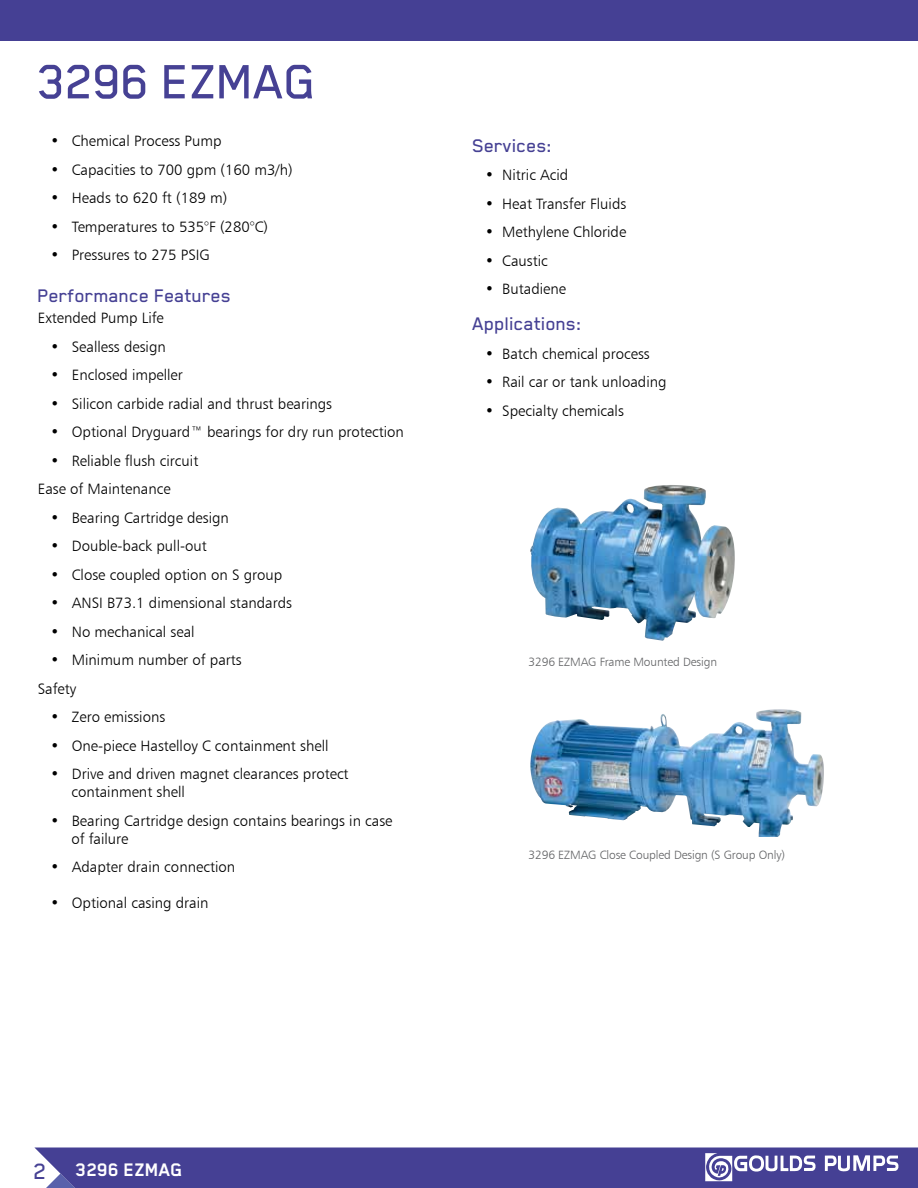
<style>
.page{position:relative;width:918px;height:1188px;background:#fff}
.page>*{position:absolute;margin:0;border:0;box-sizing:border-box;transform-origin:0 0}
.t1{font:500 55.5px "Blender Pro";letter-spacing:-.01em;color:#464194}
.t2{font:500 21px "Blender Pro";color:#464194}
.t3{font:700 21px "Blender Pro";color:#fff}
.t4{font:15px/28.5px "Humanist 777 BT Light B";color:#000}
.t5{font:12px "Humanist 777 BT Light B";letter-spacing:-.01em;color:#636466}
.s1{font-weight:500;font-size:25.5px;color:#464194}
</style>
<div class="page">
<svg style="left:35px;top:1148px;width:883px;height:40px;background:#504c9a"></svg>
<div style="left:0;top:0;width:918px;height:40px;background:#454094"></div>
<img style="left:530px;top:709px;width:294px;height:128px">
<img style="left:530px;top:485px;width:205px;height:156px">
<h1 class="t1" style="left:38px;top:52px;width:281px">3296 EZMAG</h1>
<p class="t4" style="left:50px;top:127px;width:173px">• Chemical Process Pump</p>
<p class="t4" style="left:50px;top:155px;width:244px">• Capacities to 700 gpm (160 m3/h)</p>
<p class="t4" style="left:50px;top:184px;width:178px">• Heads to 620 ft (189 m)</p>
<p class="t4" style="left:50px;top:212px;width:219px">• Temperatures to 535°F (280°C)</p>
<p class="t4" style="left:50px;top:241px;width:161px">• Pressures to 275 PSIG</p>
<h2 class="t2" style="left:38px;top:285px;width:195px">Performance Features</h2>
<p class="t4" style="left:38px;top:304px;width:128px">Extended Pump Life</p>
<p class="t4" style="left:50px;top:332px;width:117px">• Sealless design</p>
<p class="t4" style="left:50px;top:361px;width:134px">• Enclosed impeller</p>
<p class="t4" style="left:50px;top:389px;width:283px">• Silicon carbide radial and thrust bearings</p>
<p class="t4" style="left:50px;top:418px;width:355px">• Optional Dryguard™ bearings for dry run protection</p>
<p class="t4" style="left:38px;top:446px;width:162px;text-indent:13px">• Reliable flush circuit<br>Ease of Maintenance</p>
<p class="t4" style="left:50px;top:503px;width:180px">• Bearing Cartridge design</p>
<p class="t4" style="left:50px;top:532px;width:158px">• Double-back pull-out</p>
<p class="t4" style="left:50px;top:560px;width:233px">• Close coupled option on S group</p>
<p class="t4" style="left:50px;top:589px;width:243px">• ANSI B73.1 dimensional standards</p>
<p class="t4" style="left:50px;top:617px;width:146px">• No mechanical seal</p>
<p class="t4" style="left:38px;top:646px;width:205px;text-indent:13px">• Minimum number of parts<br>Safety</p>
<p class="t4" style="left:50px;top:703px;width:116px">• Zero emissions</p>
<p class="t4" style="left:50px;top:731px;width:280px">• One-piece Hastelloy C containment shell</p>
<p class="t4" style="left:71px;top:765px;width:279px;line-height:18px;text-indent:-21px">• Drive and driven magnet clearances protect containment shell</p>
<p class="t4" style="left:71px;top:811px;width:323px;line-height:18px;text-indent:-21px">• Bearing Cartridge design contains bearings in case of failure</p>
<p class="t4" style="left:50px;top:853px;width:186px">• Adapter drain connection</p>
<p class="t4" style="left:50px;top:889px;width:160px">• Optional casing drain</p>
<h2 class="t2" style="left:472px;top:134px;width:82px">Services:</h2>
<p class="t4" style="left:485px;top:161px;width:85px">• Nitric Acid</p>
<p class="t4" style="left:485px;top:189px;width:143px">• Heat Transfer Fluids</p>
<p class="t4" style="left:485px;top:218px;width:143px">• Methylene Chloride</p>
<p class="t4" style="left:485px;top:246px;width:64px">• Caustic</p>
<p class="t4" style="left:485px;top:275px;width:83px">• Butadiene</p>
<h2 class="t2" style="left:472px;top:313px;width:111px">Applications:</h2>
<p class="t4" style="left:485px;top:339px;width:166px">• Batch chemical process</p>
<p class="t4" style="left:485px;top:368px;width:183px">• Rail car or tank unloading</p>
<p class="t4" style="left:485px;top:396px;width:140px">• Specialty chemicals</p>
<p class="t5" style="left:529px;top:655px;width:190px">3296 EZMAG Frame Mounted Design</p>
<p class="t5" style="left:529px;top:848px;width:258px">3296 EZMAG Close Coupled Design (S Group Only)</p>
<h2 class="t3" style="left:34px;top:1158px;width:151px"><span class="s1">2</span> 3296 EZMAG</h2>
</div>
